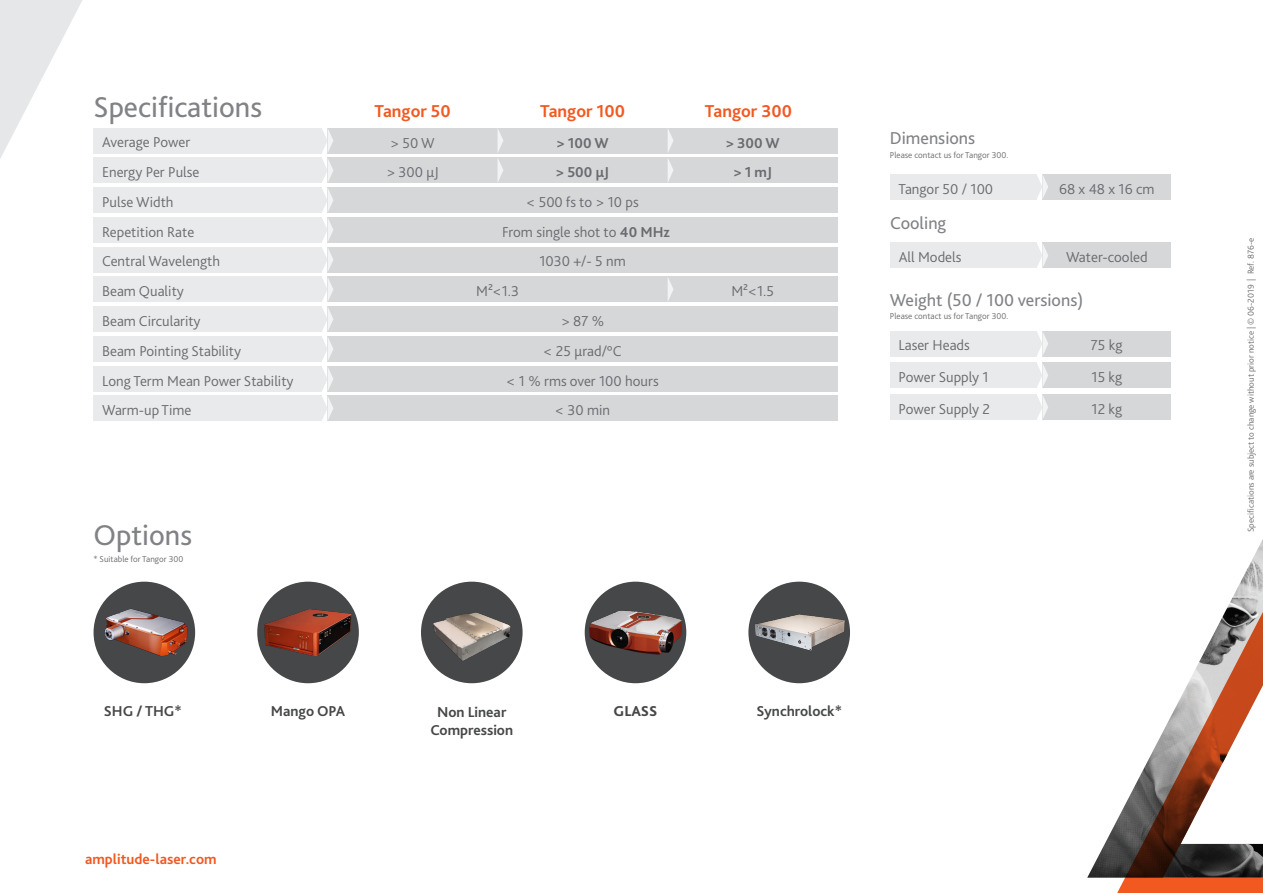
<style>
.page{position:relative;width:1263px;height:893px;background:#fff}
.page>*{position:absolute;margin:0;border:0;box-sizing:border-box;transform-origin:0 0}
.titre_édito{font:30px "Bliss 2";color:#808285}
.titre_édito-2{font:18px "Bliss 2";color:#808285}
.t1{font:700 18px "Bliss 2";color:#f15921}
.t2{font:300 15px "Bliss 2";color:#6a6b6e}
.t3{font:700 15px "Bliss 2";color:#464748}
.t4{font:700 15px "Bliss 2";color:#6a6b6e}
.t5{font:700 15px "Bliss 2";color:#f15921}
.t6{font:800 15px "Bliss 2";color:#464748}
.t7{font:300 9px "Bliss 2";color:#6c6d70}
.s1{font-weight:700}
</style>
<div class="page">
<svg style="left:0;top:0;width:82px;height:159px"></svg>
<div style="left:328px;top:217px;width:510px;height:26px;background:#d6d7d9"></div>
<div style="left:328px;top:187px;width:510px;height:26px;background:#d6d7d9"></div>
<div style="left:94px;top:128px;width:228px;height:25px;background:#e9eaeb"></div>
<div style="left:94px;top:187px;width:228px;height:26px;background:#e9eaeb"></div>
<div style="left:94px;top:247px;width:228px;height:25px;background:#e9eaeb"></div>
<div style="left:94px;top:158px;width:228px;height:25px;background:#e9eaeb"></div>
<div style="left:94px;top:217px;width:228px;height:26px;background:#e9eaeb"></div>
<div style="left:94px;top:306px;width:228px;height:26px;background:#e9eaeb"></div>
<img style="left:1087px;top:841px;width:19px;height:37px">
<svg style="left:1106px;top:539px;width:157px;height:354px"></svg>
<div style="left:328px;top:395px;width:510px;height:26px;background:#d6d7d9"></div>
<div style="left:328px;top:336px;width:510px;height:26px;background:#d6d7d9"></div>
<div style="left:94px;top:336px;width:228px;height:26px;background:#e9eaeb"></div>
<div style="left:94px;top:366px;width:228px;height:26px;background:#e9eaeb"></div>
<div style="left:94px;top:395px;width:228px;height:26px;background:#e9eaeb"></div>
<div style="left:328px;top:247px;width:510px;height:25px;background:#d6d7d9"></div>
<div style="left:328px;top:306px;width:510px;height:26px;background:#d6d7d9"></div>
<div style="left:328px;top:366px;width:510px;height:26px;background:#d6d7d9"></div>
<div style="left:890px;top:174px;width:146px;height:26px;background:#e9eaeb"></div>
<div style="left:1042px;top:174px;width:129px;height:26px;background:#d6d7d9"></div>
<svg style="left:1036px;top:174px;width:12px;height:26px"></svg>
<div style="left:890px;top:243px;width:146px;height:25px;background:#e9eaeb"></div>
<div style="left:1042px;top:243px;width:129px;height:25px;background:#d6d7d9"></div>
<svg style="left:1036px;top:243px;width:12px;height:25px"></svg>
<div style="left:890px;top:331px;width:146px;height:25px;background:#e9eaeb"></div>
<div style="left:1042px;top:331px;width:129px;height:25px;background:#d6d7d9"></div>
<div style="left:890px;top:362px;width:146px;height:26px;background:#e9eaeb"></div>
<div style="left:1042px;top:362px;width:129px;height:26px;background:#d6d7d9"></div>
<div style="left:890px;top:394px;width:146px;height:26px;background:#e9eaeb"></div>
<div style="left:1042px;top:394px;width:129px;height:26px;background:#d6d7d9"></div>
<svg style="left:1036px;top:394px;width:12px;height:26px"></svg>
<div style="left:257px;top:582px;width:102px;height:101px;background:#464748;border-radius:50%"></div>
<img style="left:264px;top:609px;width:88px;height:47px">
<div style="left:748px;top:582px;width:102px;height:101px;background:#464748;border-radius:50%"></div>
<img style="left:752px;top:612px;width:94px;height:41px">
<div style="left:585px;top:582px;width:101px;height:101px;background:#464748;border-radius:50%"></div>
<img style="left:589px;top:609px;width:93px;height:46px">
<div style="left:94px;top:582px;width:101px;height:101px;background:#464748;border-radius:50%"></div>
<img style="left:105px;top:606px;width:84px;height:53px">
<div style="left:421px;top:582px;width:102px;height:101px;background:#464748;border-radius:50%"></div>
<img style="left:421px;top:592px;width:102px;height:81px">
<svg style="left:1036px;top:331px;width:12px;height:25px"></svg>
<svg style="left:1036px;top:362px;width:12px;height:26px"></svg>
<div style="left:94px;top:277px;width:228px;height:25px;background:#e9eaeb"></div>
<div style="left:328px;top:277px;width:340px;height:25px;background:#d6d7d9"></div>
<div style="left:498px;top:128px;width:170px;height:26px;background:#d6d7d9"></div>
<div style="left:328px;top:128px;width:170px;height:26px;background:#d6d7d9"></div>
<div style="left:668px;top:128px;width:170px;height:26px;background:#d6d7d9"></div>
<div style="left:498px;top:158px;width:170px;height:25px;background:#d6d7d9"></div>
<div style="left:328px;top:158px;width:170px;height:25px;background:#d6d7d9"></div>
<div style="left:668px;top:158px;width:170px;height:25px;background:#d6d7d9"></div>
<svg style="left:498px;top:130px;width:5px;height:51px"></svg>
<svg style="left:668px;top:129px;width:5px;height:52px"></svg>
<svg style="left:322px;top:128px;width:11px;height:293px"></svg>
<div style="left:668px;top:277px;width:170px;height:25px;background:#d6d7d9"></div>
<svg style="left:668px;top:276px;width:5px;height:25px"></svg>
<p class="titre_édito" style="left:94px;top:88px;width:170px">Specifications</p>
<p class="t2" style="left:102px;top:133px;width:90px">Average Power</p>
<p class="t2" style="left:102px;top:163px;width:99px">Energy Per Pulse</p>
<p class="t2" style="left:102px;top:193px;width:73px">Pulse Width</p>
<p class="t2" style="left:102px;top:222px;width:94px">Repetition Rate</p>
<p class="t2" style="left:102px;top:252px;width:120px">Central Wavelength</p>
<p class="t1" style="left:374px;top:99px;width:78px">Tangor 50</p>
<p class="t1" style="left:540px;top:99px;width:87px">Tangor 100</p>
<p class="t1" style="left:705px;top:99px;width:89px">Tangor 300</p>
<p class="t2" style="left:390px;top:133px;width:46px">&gt; 50 W</p>
<p class="t4" style="left:557px;top:133px;width:54px">&gt; 100 W</p>
<p class="t4" style="left:726px;top:133px;width:55px">&gt; 300 W</p>
<p class="t2" style="left:386px;top:163px;width:54px">&gt; 300 µJ</p>
<p class="t4" style="left:556px;top:163px;width:55px">&gt; 500 µJ</p>
<p class="t4" style="left:733px;top:163px;width:40px">&gt; 1 mJ</p>
<p class="t2" style="left:526px;top:193px;width:114px">&lt; 500 fs to &gt; 10 ps</p>
<p class="t2" style="left:502px;top:222px;width:169px">From single shot to <span class="s1">40 MHz</span></p>
<p class="t2" style="left:539px;top:252px;width:88px">1030 +/- 5 nm</p>
<p class="t2" style="left:102px;top:282px;width:83px">Beam Quality</p>
<p class="t2" style="left:476px;top:282px;width:44px">M²&lt;1.3</p>
<p class="t2" style="left:102px;top:312px;width:100px">Beam Circularity</p>
<p class="t2" style="left:561px;top:312px;width:45px">&gt; 87 %</p>
<p class="t2" style="left:102px;top:341px;width:141px">Beam Pointing Stability</p>
<p class="t2" style="left:544px;top:341px;width:80px">&lt; 25 µrad/°C</p>
<p class="t2" style="left:102px;top:371px;width:193px">Long Term Mean Power Stability</p>
<p class="t2" style="left:102px;top:401px;width:91px">Warm-up Time</p>
<p class="t2" style="left:507px;top:371px;width:154px">&lt; 1 % rms over 100 hours</p>
<p class="t2" style="left:555px;top:401px;width:56px">&lt; 30 min</p>
<p class="titre_édito" style="left:94px;top:517px;width:100px">Options</p>
<p class="t7" style="left:94px;top:554px;width:91px">* Suitable for Tangor 300</p>
<p class="t2" style="left:731px;top:282px;width:44px">M²&lt;1.5</p>
<p class="titre_édito-2" style="left:890px;top:127px;width:87px">Dimensions</p>
<p class="t2" style="left:898px;top:179px;width:96px">Tangor 50 / 100</p>
<p class="t2" style="left:1059px;top:179px;width:97px">68 x 48 x 16 cm</p>
<p class="titre_édito-2" style="left:890px;top:212px;width:58px">Cooling</p>
<p class="t2" style="left:899px;top:248px;width:64px">All Models</p>
<p class="t2" style="left:1066px;top:248px;width:83px">Water-cooled</p>
<p class="t7" style="left:890px;top:149px;width:120px">Please contact us for Tangor 300.</p>
<p class="titre_édito-2" style="left:890px;top:288px;width:195px">Weight (50 / 100 versions)</p>
<p class="t2" style="left:898px;top:336px;width:73px">Laser Heads</p>
<p class="t2" style="left:1091px;top:336px;width:33px">75 kg</p>
<p class="t2" style="left:899px;top:368px;width:92px">Power Supply 1</p>
<p class="t2" style="left:1091px;top:368px;width:32px">15 kg</p>
<p class="t2" style="left:899px;top:400px;width:93px">Power Supply 2</p>
<p class="t2" style="left:1091px;top:400px;width:32px">12 kg</p>
<p class="t7" style="left:890px;top:310px;width:120px">Please contact us for Tangor 300.</p>
<p class="t3" style="left:104px;top:702px;width:79px">SHG / THG*</p>
<p class="t3" style="left:271px;top:702px;width:76px">Mango OPA</p>
<p class="t3" style="left:437px;top:703px;width:71px">Non Linear</p>
<p class="t6" style="left:614px;top:702px;width:45px">GLASS</p>
<p class="t3" style="left:430px;top:721px;width:84px">Compression</p>
<p class="t5" style="left:85px;top:850px;width:133px">amplitude-laser.com</p>
<p class="t3" style="left:756px;top:702px;width:87px">Synchrolock*</p>
<p class="t7" style="left:1245px;top:532px;width:295px;rotate:-90deg">Specifications are subject to change without prior notice | © 06-2019 | Ref. 876-e</p>
</div>
